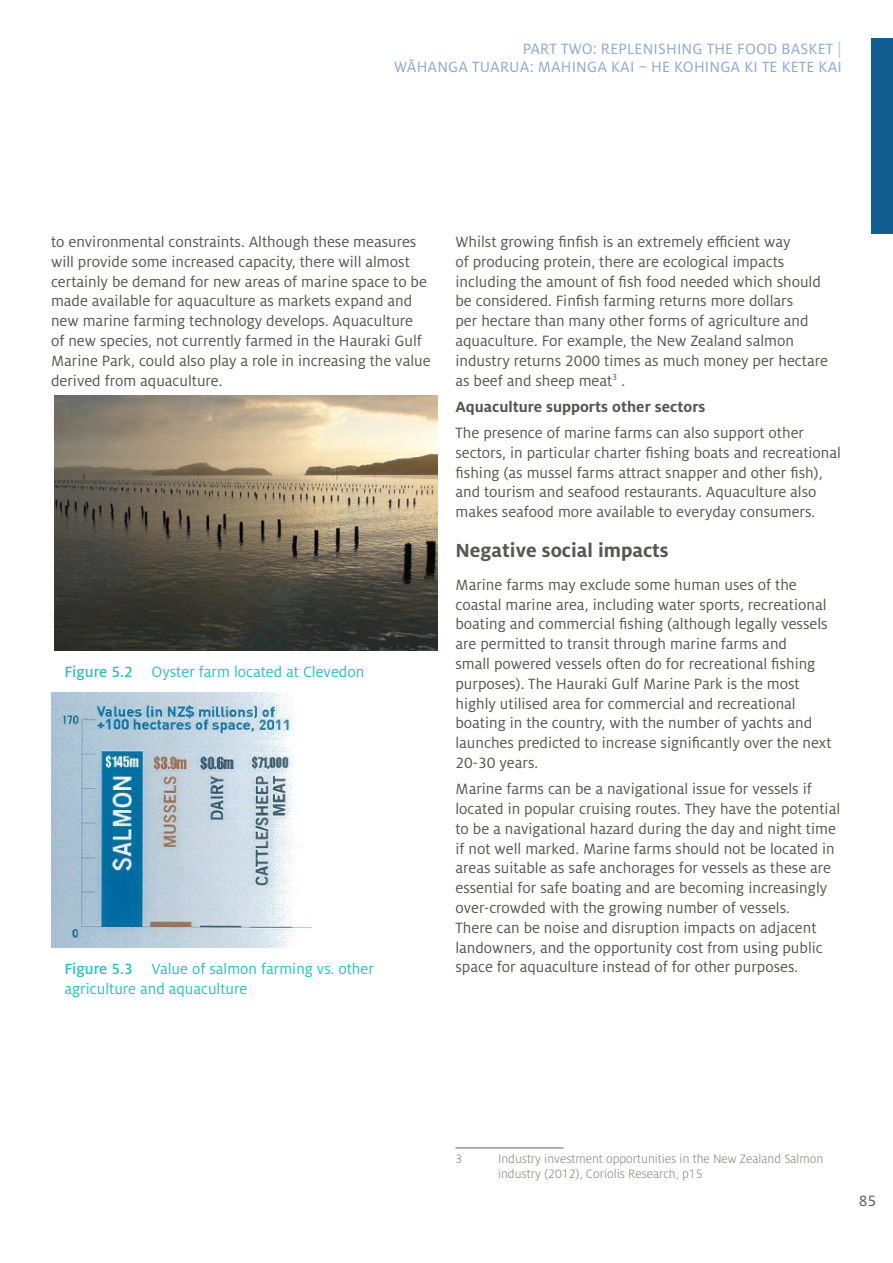
<style>
.page{position:relative;width:893px;height:1263px;background:#fff}
.page>*{position:absolute;margin:0;border:0;box-sizing:border-box;transform-origin:0 0}
.t1{font:700 21px "Milo Pro";color:#585752}
.t2{font:16.5px/19.8px "Milo Pro";color:#585752}
.t3{font:16.5px/19.8px "Milo Pro";color:#30bec1}
.t4{font:16.5px/18px "Milo Pro";letter-spacing:.01em;color:#8ea8cf;text-align:right}
.t5{font:700 16.5px "Milo Pro";color:#585752}
.t6{font:300 13.5px/15px "Milo Pro";color:#81817b}
.s1{color:#acbddb}
.s2{font-weight:500}
</style>
<div class="page">
<div style="left:872px;top:38px;width:21px;height:196px;background:#125d90"></div>
<img style="left:55px;top:395px;width:382px;height:255px">
<img style="left:51px;top:693px;width:261px;height:255px">
<hr style="left:455px;top:1147px;width:108px;height:2px;background:#939598">
<p class="t4" style="left:394px;top:40px;width:449px">PART TWO: REPLENISHING THE FOOD BASKET <span class="s1">|<br></span>WĀHANGA TUARUA: MAHINGA KAI – HE KOHINGA KI TE KETE KAI</p>
<p class="t2" style="left:51px;top:232px;width:381px">to environmental constraints. Although these measures will provide some increased capacity, there will almost certainly be demand for new areas of marine space to be made available for aquaculture as markets expand and new marine farming technology develops. Aquaculture of new species, not currently farmed in the Hauraki Gulf Marine Park, could also play a role in increasing the value derived from aquaculture.</p>
<p class="t3" style="left:65px;top:662px;width:301px"><span class="s2">Figure 5.2</span> Oyster farm located at Clevedon</p>
<p class="t3" style="left:65px;top:959px;width:311px"><span class="s2">Figure 5.3</span> Value of salmon farming vs. other agriculture and aquaculture</p>
<p class="t2" style="left:455px;top:232px;width:374px">Whilst growing finfish is an extremely efficient way<br>of producing protein, there are ecological impacts including the amount of fish food needed which should be considered. Finfish farming returns more dollars<br>per hectare than many other forms of agriculture and aquaculture. For example, the New Zealand salmon industry returns 2000 times as much money per hectare as beef and sheep meat<sup>3</sup> .</p>
<p class="t5" style="left:455px;top:397px;width:251px">Aquaculture supports other sectors</p>
<p class="t2" style="left:455px;top:423px;width:387px">The presence of marine farms can also support other sectors, in particular charter fishing boats and recreational fishing (as mussel farms attract snapper and other fish), and tourism and seafood restaurants. Aquaculture also makes seafood more available to everyday consumers.</p>
<p class="t1" style="left:455px;top:539px;width:215px">Negative social impacts</p>
<p class="t2" style="left:455px;top:575px;width:378px">Marine farms may exclude some human uses of the coastal marine area, including water sports, recreational boating and commercial fishing (although legally vessels are permitted to transit through marine farms and<br>small powered vessels often do for recreational fishing purposes). The Hauraki Gulf Marine Park is the most highly utilised area for commercial and recreational boating in the country, with the number of yachts and launches predicted to increase significantly over the next 20-30 years.</p>
<p class="t2" style="left:455px;top:779px;width:386px">Marine farms can be a navigational issue for vessels if located in popular cruising routes. They have the potential to be a navigational hazard during the day and night time if not well marked. Marine farms should not be located in areas suitable as safe anchorages for vessels as these are essential for safe boating and are becoming increasingly over-crowded with the growing number of vessels.<br>There can be noise and disruption impacts on adjacent landowners, and the opportunity cost from using public space for aquaculture instead of for other purposes.</p>
<p class="t6" style="left:455px;top:1151px;width:8px">3</p>
<p class="t6" style="left:498px;top:1151px;width:327px">Industry investment opportunities in the New Zealand Salmon industry (2012), Coriolis Research, p15</p>
<p class="t2" style="left:859px;top:1191px;width:19px">85</p>
</div>
